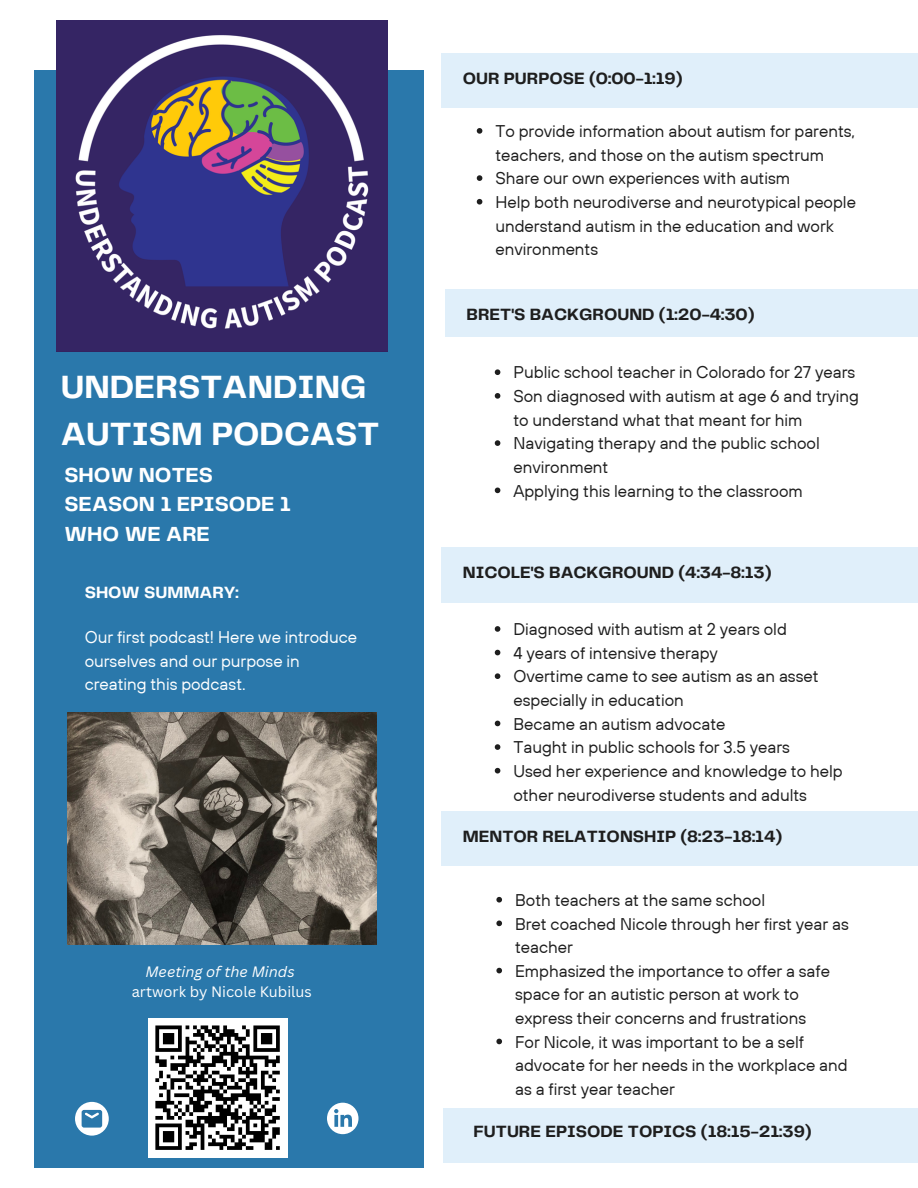
<style>
.page{position:relative;width:918px;height:1188px;background:#fff}
.page>*{position:absolute;margin:0;border:0;box-sizing:border-box;transform-origin:0 0}
.t1{font:700 33.45px/46.5px "Telegraf";color:#fff}
.t2{font:700 21.15px/29.7px "Telegraf";color:#fff}
.t3{font:16.95px/23.7px "TT Hoves";color:#1e1e1e}
.t4{font:700 16.95px "Telegraf";color:#1e1e1e}
.t5{font:16.95px/23.7px "TT Hoves";color:#fff}
.t6{font:700 16.95px "Telegraf";color:#fff}
.t7{font:14.7px "Canva Sans";color:#fff}
.t8{font:italic 14.7px "Canva Sans";color:#fff}
</style>
<div class="page">
<div style="left:34px;top:70px;width:390px;height:1097px;background:#2a78ab"></div>
<div style="left:442px;top:53px;width:476px;height:55px;background:#e0effa"></div>
<div style="left:442px;top:548px;width:476px;height:55px;background:#e0effa"></div>
<div style="left:442px;top:811px;width:476px;height:55px;background:#e0effa"></div>
<svg style="left:75px;top:1102px;width:34px;height:34px"></svg>
<svg style="left:327px;top:1103px;width:31px;height:31px"></svg>
<img style="left:68px;top:713px;width:308px;height:232px">
<img style="left:56px;top:21px;width:331px;height:330px">
<div style="left:446px;top:289px;width:472px;height:48px;background:#e0effa"></div>
<div style="left:443px;top:1108px;width:475px;height:55px;background:#e0effa"></div>
<div style="left:148px;top:1018px;width:139px;height:139px;background:#fff"></div>
<svg style="left:155px;top:1025px;width:125px;height:125px"></svg>
<svg style="left:477px;top:128px;width:5px;height:6px"></svg>
<svg style="left:477px;top:175px;width:5px;height:6px"></svg>
<svg style="left:477px;top:199px;width:5px;height:6px"></svg>
<svg style="left:495px;top:626px;width:5px;height:6px"></svg>
<svg style="left:495px;top:650px;width:5px;height:5px"></svg>
<svg style="left:495px;top:673px;width:5px;height:6px"></svg>
<svg style="left:495px;top:721px;width:5px;height:5px"></svg>
<svg style="left:495px;top:744px;width:5px;height:6px"></svg>
<svg style="left:495px;top:768px;width:5px;height:6px"></svg>
<svg style="left:495px;top:369px;width:5px;height:6px"></svg>
<svg style="left:495px;top:393px;width:5px;height:6px"></svg>
<svg style="left:495px;top:440px;width:5px;height:6px"></svg>
<svg style="left:495px;top:488px;width:5px;height:5px"></svg>
<svg style="left:496px;top:897px;width:6px;height:6px"></svg>
<svg style="left:496px;top:921px;width:6px;height:5px"></svg>
<svg style="left:496px;top:968px;width:6px;height:5px"></svg>
<svg style="left:496px;top:1039px;width:6px;height:5px"></svg>
<h1 class="t1" style="left:61px;top:365px;width:320px">UNDERSTANDING<br>AUTISM PODCAST</h1>
<p class="t2" style="left:64px;top:461px;width:228px">SHOW NOTES<br>SEASON 1 EPISODE 1<br>WHO WE ARE</p>
<p class="t6" style="left:85px;top:585px;width:156px">SHOW SUMMARY:</p>
<p class="t5" style="left:85px;top:625px;width:274px">Our first podcast! Here we introduce ourselves and our purpose in creating this podcast.</p>
<p class="t8" style="left:145px;top:961px;width:151px">Meeting of the Minds</p>
<p class="t7" style="left:132px;top:981px;width:182px">artwork by Nicole Kubilus</p>
<p class="t4" style="left:463px;top:71px;width:221px">OUR PURPOSE (0:00-1:19)</p>
<p class="t3" style="left:495px;top:119px;width:362px">To provide information about autism for parents, teachers, and those on the autism spectrum Share our own experiences with autism<br>Help both neurodiverse and neurotypical people understand autism in the education and work environments</p>
<p class="t4" style="left:467px;top:307px;width:290px">BRET'S BACKGROUND (1:20-4:30)</p>
<p class="t3" style="left:513px;top:360px;width:347px">Public school teacher in Colorado for 27 years Son diagnosed with autism at age 6 and trying to understand what that meant for him Navigating therapy and the public school environment<br>Applying this learning to the classroom</p>
<p class="t4" style="left:463px;top:565px;width:310px">NICOLE'S BACKGROUND (4:34-8:13)</p>
<p class="t3" style="left:513px;top:617px;width:331px">Diagnosed with autism at 2 years old<br>4 years of intensive therapy<br>Overtime came to see autism as an asset especially in education<br>Became an autism advocate<br>Taught in public schools for 3.5 years<br>Used her experience and knowledge to help other neurodiverse students and adults</p>
<p class="t4" style="left:463px;top:829px;width:321px">MENTOR RELATIONSHIP (8:23-18:14)</p>
<p class="t3" style="left:515px;top:888px;width:335px">Both teachers at the same school<br>Bret coached Nicole through her first year as teacher<br>Emphasized the importance to offer a safe space for an autistic person at work to express their concerns and frustrations<br>For Nicole, it was important to be a self advocate for her needs in the workplace and as a first year teacher</p>
<p class="t4" style="left:473px;top:1124px;width:340px">FUTURE EPISODE TOPICS (18:15-21:39)</p>
</div>
